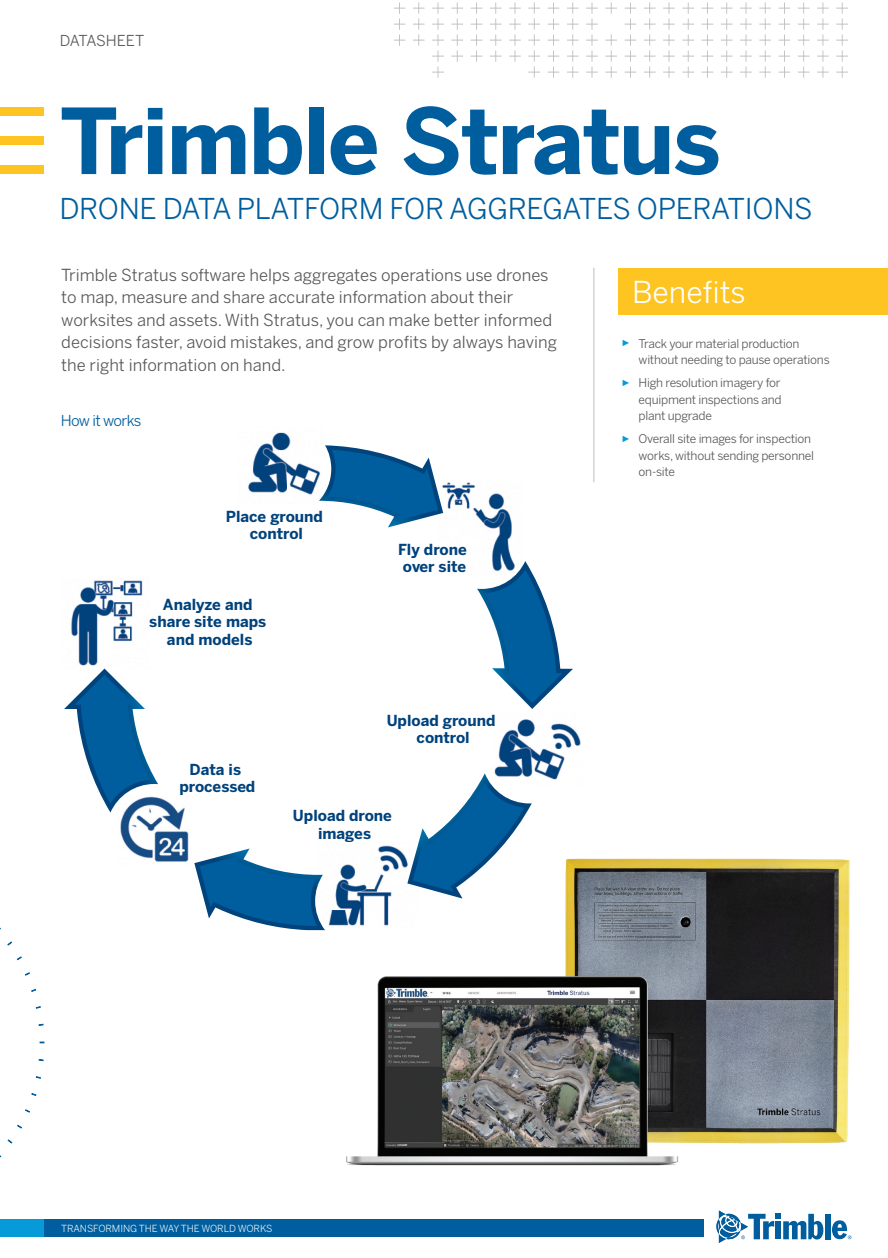
<style>
.page{position:relative;width:888px;height:1258px;background:#fff}
.page>*{position:absolute;margin:0;border:0;box-sizing:border-box;transform-origin:0 0}
.t1{font:700 90px "Benton Sans";letter-spacing:-.02em;color:#005e9e}
.t2{font:30px "Benton Sans";color:#fff}
.t3{font:28.5px "Benton Sans";letter-spacing:-.01em;color:#005e9e}
.t4{font:16.5px/22.5px "Benton Sans";color:#57585a}
.t5{font:700 15.15px/17.2px "Benton Sans";color:#01427c;text-align:center}
.t6{font:15px "Benton Sans";letter-spacing:-.04em;color:#005e9e}
.t7{font:15px "Benton Sans";letter-spacing:-.01em;color:#57585a}
.t8{font:12px/16.5px "Benton Sans";letter-spacing:-.02em;color:#57585a}
.t9{font:9.75px "Benton Sans";letter-spacing:-.01em;color:#fff}
.s1{font-family:"Arial";font-size:9px;color:#069ad9}
</style>
<div class="page">
<svg style="left:394px;top:2px;width:454px;height:76px"></svg>
<div style="left:0;top:107px;width:44px;height:8px;background:#fec422"></div>
<div style="left:0;top:136px;width:44px;height:9px;background:#fec422"></div>
<div style="left:0;top:166px;width:44px;height:8px;background:#fec422"></div>
<div style="left:825px;top:1214px;width:5px;height:25px;background:#005e9e"></div>
<svg style="left:716px;top:1210px;width:107px;height:33px"></svg>
<svg style="left:832px;top:1220px;width:19px;height:19px"></svg>
<div style="left:0;top:1220px;width:702px;height:17px;background:#069ad9"></div>
<div style="left:44px;top:1220px;width:660px;height:17px;background:#005e9e"></div>
<div style="left:618px;top:268px;width:270px;height:47px;background:#fec422"></div>
<hr style="left:593px;top:268px;width:1px;height:214px;background:#d4d3d3">
<svg style="left:38px;top:1059px;width:6px;height:2px"></svg>
<svg style="left:36px;top:1076px;width:5px;height:3px"></svg>
<svg style="left:31px;top:1093px;width:6px;height:3px"></svg>
<svg style="left:25px;top:1109px;width:5px;height:4px"></svg>
<svg style="left:17px;top:1124px;width:5px;height:5px"></svg>
<svg style="left:7px;top:1139px;width:6px;height:5px"></svg>
<svg style="left:7px;top:941px;width:5px;height:5px"></svg>
<svg style="left:17px;top:956px;width:5px;height:4px"></svg>
<svg style="left:25px;top:972px;width:5px;height:4px"></svg>
<svg style="left:31px;top:988px;width:5px;height:4px"></svg>
<svg style="left:36px;top:1006px;width:5px;height:3px"></svg>
<svg style="left:38px;top:1023px;width:6px;height:3px"></svg>
<img style="left:323px;top:858px;width:527px;height:308px">
<img style="left:573px;top:729px;width:8px;height:17px">
<img style="left:262px;top:432px;width:29px;height:13px">
<svg style="left:64px;top:445px;width:509px;height:485px"></svg>
<svg style="left:74px;top:450px;width:488px;height:476px"></svg>
<p class="t7" style="left:60px;top:32px;width:86px">DATASHEET</p>
<h1 class="t1" style="left:60px;top:85px;width:663px">Trimble Stratus</h1>
<h3 class="t3" style="left:59px;top:192px;width:755px">DRONE DATA PLATFORM FOR AGGREGATES OPERATIONS</h3>
<p class="t4" style="left:61px;top:263px;width:497px">Trimble Stratus software helps aggregates operations use drones to map, measure and share accurate information about their worksites and assets. With Stratus, you can make better informed decisions faster, avoid mistakes, and grow profits by always having the right information on hand.</p>
<p class="t6" style="left:61px;top:412px;width:82px">How it works</p>
<p class="t5" style="left:226px;top:508px;width:99px">Place ground control</p>
<p class="t5" style="left:149px;top:596px;width:119px">Analyze and share site maps and models</p>
<p class="t5" style="left:179px;top:761px;width:77px">Data is processed</p>
<p class="t5" style="left:398px;top:541px;width:70px">Fly drone over site</p>
<p class="t5" style="left:387px;top:712px;width:110px">Upload ground control</p>
<p class="t5" style="left:293px;top:807px;width:100px">Upload drone images</p>
<h2 class="t2" style="left:632px;top:274px;width:115px">Benefits</h2>
<p class="t8" style="left:639px;top:335px;width:193px;text-indent:-17px"><span class="s1">►</span> Track your material production without needing to pause operations</p>
<p class="t8" style="left:639px;top:375px;width:145px;text-align:justify;text-indent:-17px"><span class="s1">►</span> High resolution imagery for equipment inspections and plant upgrade</p>
<p class="t8" style="left:639px;top:431px;width:177px;text-indent:-17px"><span class="s1">►</span> Overall site images for inspection works, without sending personnel on-site</p>
<p class="t9" style="left:61px;top:1223px;width:213px">TRANSFORMING THE WAY THE WORLD WORKS</p>
</div>
